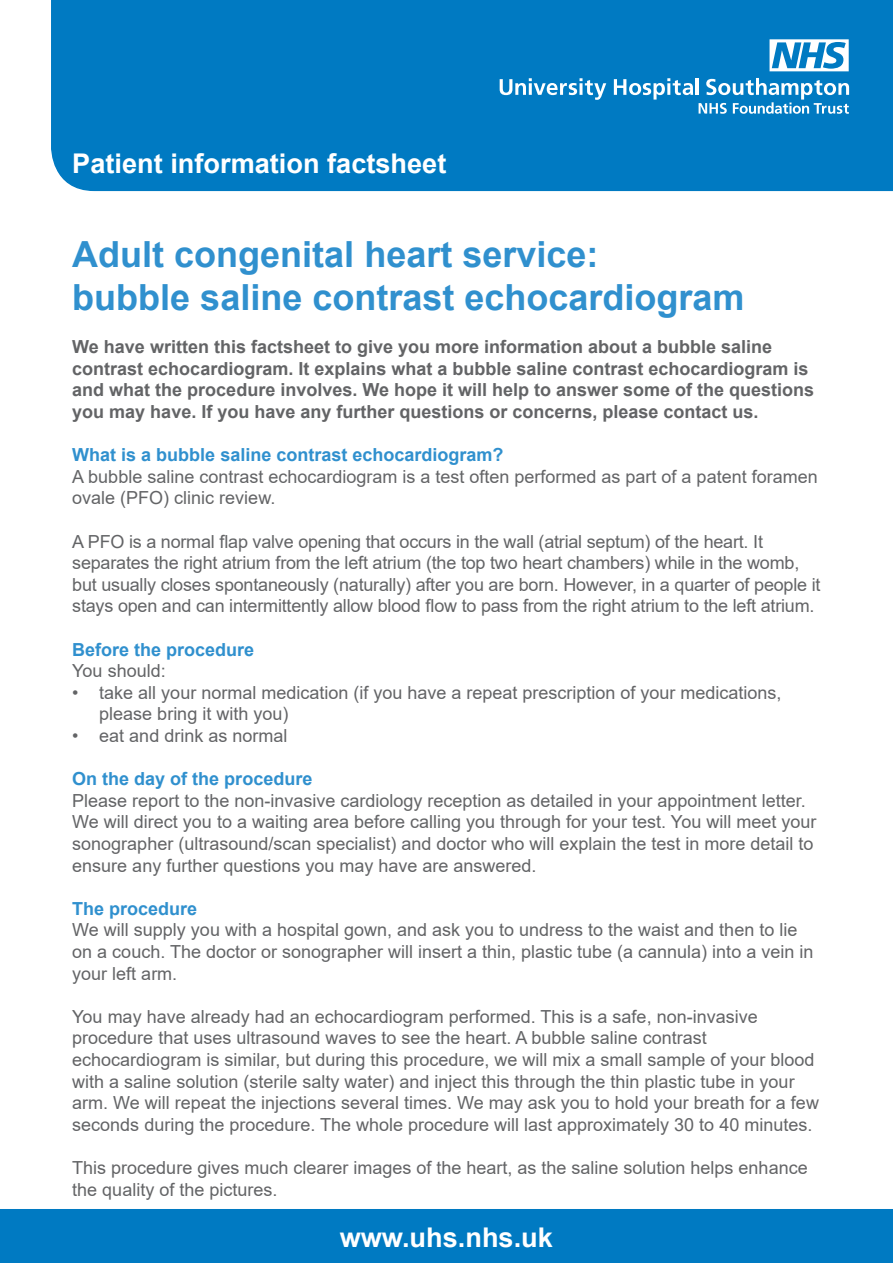
<style>
.page{position:relative;width:893px;height:1263px;background:#fff}
.page>*{position:absolute;margin:0;border:0;box-sizing:border-box;transform-origin:0 0}
.t1{font:700 36px/43.2px "Arial";color:#3090ce}
.t2{font:700 27.15px "Arial";color:#fff}
.t3{font:18px/21.6px "Arial";color:#636466}
.t4{font:700 18px/21.6px "Arial";color:#636466}
.t5{font:700 18px "Arial";color:#3090ce}
</style>
<div class="page">
<div style="left:51px;top:0;width:842px;height:192px;background:#007ac2"></div>
<div style="left:0;top:1209px;width:893px;height:54px;background:#007ac2"></div>
<svg style="left:500px;top:78px;width:106px;height:22px"></svg>
<svg style="left:614px;top:78px;width:79px;height:22px"></svg>
<hr style="left:696px;top:78px;width:3px;height:17px;background:#fff">
<svg style="left:699px;top:78px;width:150px;height:36px"></svg>
<svg style="left:769px;top:39px;width:80px;height:32px"></svg>
<h2 class="t2" style="left:72px;top:144px;width:376px">Patient information factsheet</h2>
<h1 class="t1" style="left:72px;top:233px;width:674px">Adult congenital heart service:<br>bubble saline contrast echocardiogram</h1>
<p class="t4" style="left:72px;top:336px;width:743px">We have written this factsheet to give you more information about a bubble saline contrast echocardiogram. It explains what a bubble saline contrast echocardiogram is and what the procedure involves. We hope it will help to answer some of the questions you may have. If you have any further questions or concerns, please contact us.</p>
<p class="t5" style="left:72px;top:442px;width:433px">What is a bubble saline contrast echocardiogram?</p>
<p class="t3" style="left:72px;top:466px;width:747px">A bubble saline contrast echocardiogram is a test often performed as part of a patent foramen ovale (PFO) clinic review.</p>
<p class="t3" style="left:72px;top:530px;width:750px">A PFO is a normal flap valve opening that occurs in the wall (atrial septum) of the heart. It separates the right atrium from the left atrium (the top two heart chambers) while in the womb, but usually closes spontaneously (naturally) after you are born. However, in a quarter of people it stays open and can intermittently allow blood flow to pass from the right atrium to the left atrium.</p>
<p class="t5" style="left:72px;top:637px;width:184px">Before the procedure</p>
<p class="t3" style="left:72px;top:660px;width:95px">You should:</p>
<p class="t3" style="left:99px;top:682px;width:684px;text-indent:-27px">• take all your normal medication (if you have a repeat prescription of your medications, please bring it with you)</p>
<p class="t3" style="left:72px;top:725px;width:217px">• eat and drink as normal</p>
<p class="t5" style="left:72px;top:766px;width:242px">On the day of the procedure</p>
<p class="t3" style="left:72px;top:790px;width:746px">Please report to the non-invasive cardiology reception as detailed in your appointment letter.<br>We will direct you to a waiting area before calling you through for your test. You will meet your sonographer (ultrasound/scan specialist) and doctor who will explain the test in more detail to ensure any further questions you may have are answered.</p>
<p class="t5" style="left:72px;top:896px;width:127px">The procedure</p>
<p class="t3" style="left:72px;top:919px;width:743px">We will supply you with a hospital gown, and ask you to undress to the waist and then to lie on a couch. The doctor or sonographer will insert a thin, plastic tube (a cannula) into a vein in your left arm.</p>
<p class="t3" style="left:72px;top:1006px;width:748px">You may have already had an echocardiogram performed. This is a safe, non-invasive procedure that uses ultrasound waves to see the heart. A bubble saline contrast echocardiogram is similar, but during this procedure, we will mix a small sample of your blood with a saline solution (sterile salty water) and inject this through the thin plastic tube in your arm. We will repeat the injections several times. We may ask you to hold your breath for a few seconds during the procedure. The whole procedure will last approximately 30 to 40 minutes.</p>
<p class="t3" style="left:72px;top:1157px;width:737px">This procedure gives much clearer images of the heart, as the saline solution helps enhance the quality of the pictures.</p>
<h2 class="t2" style="left:340px;top:1218px;width:215px">www.uhs.nhs.uk</h2>
</div>
